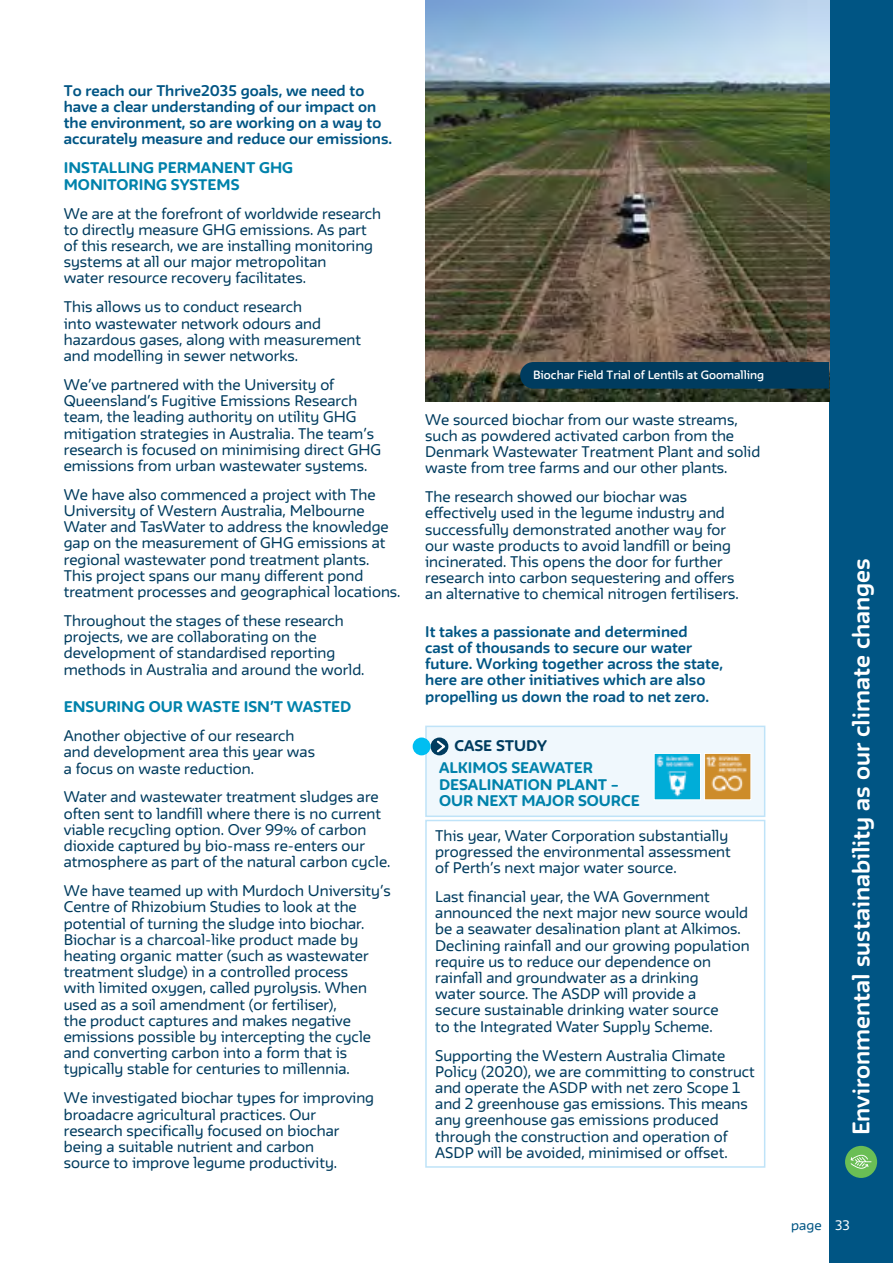
<style>
.page{position:relative;width:893px;height:1263px;background:#fff}
.page>*{position:absolute;margin:0;border:0;box-sizing:border-box;transform-origin:0 0}
.t1{font:700 21px "FWT Irma Round";color:#fff}
.Body_copy{font:13.5px/16.2px "FWT Irma Round";color:#003c5f}
.t2{font:700 13.5px/16.2px "FWT Irma Round";color:#005584}
.t3{font:800 13.5px/16.2px "FWT Irma Round";color:#0082ab}
.t4{font:800 13.5px "FWT Irma Round";color:#003c5f}
.t5{font:12px "FWT Irma Round";color:#005584}
.t6{font:600 10.5px "FWT Irma Round";color:#fff}
.s1{color:#fff}
</style>
<div class="page">
<div style="left:829px;top:0;width:64px;height:1263px;background:#005584"></div>
<div style="left:413px;top:737px;width:18px;height:18px;background:#00bef1;border-radius:50%"></div>
<svg style="left:424px;top:725px;width:342px;height:92px"></svg>
<svg style="left:425px;top:819px;width:341px;height:349px"></svg>
<div style="left:845px;top:1146px;width:32px;height:32px;background:#6abe55;border-radius:50%"></div>
<svg style="left:851px;top:1155px;width:20px;height:14px"></svg>
<img style="left:425px;top:0;width:404px;height:401px">
<div style="left:520px;top:362px;width:309px;height:27px;background:#003c5f"></div>
<hr style="left:0;top:0;width:1px;height:1263px;background:#000">
<p class="t2" style="left:64px;top:81px;width:330px">To reach our Thrive2035 goals, we need to have a clear understanding of our impact on the environment, so are working on a way to accurately measure and reduce our emissions.</p>
<p class="t3" style="left:64px;top:159px;width:231px">INSTALLING PERMANENT GHG<br>MONITORING SYSTEMS</p>
<p class="Body_copy" style="left:64px;top:204px;width:319px">We are at the forefront of worldwide research to directly measure GHG emissions. As part of this research, we are installing monitoring systems at all our major metropolitan<br>water resource recovery facilitates.</p>
<p class="Body_copy" style="left:64px;top:298px;width:299px">This allows us to conduct research<br>into wastewater network odours and hazardous gases, along with measurement and modelling in sewer networks.</p>
<p class="Body_copy" style="left:64px;top:375px;width:319px">We’ve partnered with the University of Queensland’s Fugitive Emissions Research team, the leading authority on utility GHG mitigation strategies in Australia. The team’s research is focused on minimising direct GHG emissions from urban wastewater systems.</p>
<p class="Body_copy" style="left:64px;top:485px;width:338px">We have also commenced a project with The University of Western Australia, Melbourne Water and TasWater to address the knowledge gap on the measurement of GHG emissions at regional wastewater pond treatment plants.<br>This project spans our many different pond treatment processes and geographical locations.</p>
<p class="Body_copy" style="left:64px;top:611px;width:302px">Throughout the stages of these research projects, we are collaborating on the development of standardised reporting methods in Australia and around the world.</p>
<p class="t3" style="left:64px;top:698px;width:289px">ENSURING OUR WASTE ISN’T WASTED</p>
<p class="Body_copy" style="left:64px;top:727px;width:253px">Another objective of our research and development area this year was a focus on waste reduction.</p>
<p class="Body_copy" style="left:64px;top:788px;width:328px">Water and wastewater treatment sludges are often sent to landfill where there is no current viable recycling option. Over 99% of carbon dioxide captured by bio-mass re-enters our atmosphere as part of the natural carbon cycle.</p>
<p class="Body_copy" style="left:64px;top:882px;width:328px">We have teamed up with Murdoch University’s Centre of Rhizobium Studies to look at the potential of turning the sludge into biochar.<br>Biochar is a charcoal-like product made by heating organic matter (such as wastewater treatment sludge) in a controlled process<br>with limited oxygen, called pyrolysis. When used as a soil amendment (or fertiliser),<br>the product captures and makes negative emissions possible by intercepting the cycle and converting carbon into a form that is typically stable for centuries to millennia.</p>
<p class="Body_copy" style="left:64px;top:1089px;width:312px">We investigated biochar types for improving broadacre agricultural practices. Our research specifically focused on biochar being a suitable nutrient and carbon<br>source to improve legume productivity.</p>
<p class="t6" style="left:533px;top:366px;width:232px">Biochar Field Trial of Lentils at Goomalling</p>
<p class="Body_copy" style="left:425px;top:410px;width:337px">We sourced biochar from our waste streams, such as powdered activated carbon from the Denmark Wastewater Treatment Plant and solid waste from tree farms and our other plants.</p>
<p class="Body_copy" style="left:425px;top:488px;width:315px">The research showed our biochar was effectively used in the legume industry and successfully demonstrated another way for our waste products to avoid landfill or being incinerated. This opens the door for further research into carbon sequestering and offers an alternative to chemical nitrogen fertilisers.</p>
<p class="t2" style="left:425px;top:622px;width:299px">It takes a passionate and determined<br>cast of thousands to secure our water future. Working together across the state, here are other initiatives which are also propelling us down the road to net zero.</p>
<h5 class="t4" style="left:454px;top:735px;width:94px">CASE STUDY</h5>
<h5 class="t3" style="left:439px;top:759px;width:202px">ALKIMOS SEAWATER<br>DESALINATION PLANT –<br>OUR NEXT MAJOR SOURCE</h5>
<p class="Body_copy" style="left:435px;top:826px;width:297px">This year, Water Corporation substantially progressed the environmental assessment of Perth’s next major water source.</p>
<p class="Body_copy" style="left:435px;top:887px;width:316px">Last financial year, the WA Government announced the next major new source would be a seawater desalination plant at Alkimos.<br>Declining rainfall and our growing population require us to reduce our dependence on rainfall and groundwater as a drinking<br>water source. The ASDP will provide a<br>secure sustainable drinking water source<br>to the Integrated Water Supply Scheme.</p>
<p class="Body_copy" style="left:435px;top:1046px;width:321px">Supporting the Western Australia Climate Policy (2020), we are committing to construct and operate the ASDP with net zero Scope 1 and 2 greenhouse gas emissions. This means any greenhouse gas emissions produced through the construction and operation of ASDP will be avoided, minimised or offset.</p>
<h1 class="t1" style="left:844px;top:1135px;width:579px;rotate:-90deg">Environmental sustainability as our climate changes</h1>
<p class="t5" style="left:791px;top:1215px;width:60px">page <span class="s1">33</span></p>
</div>
